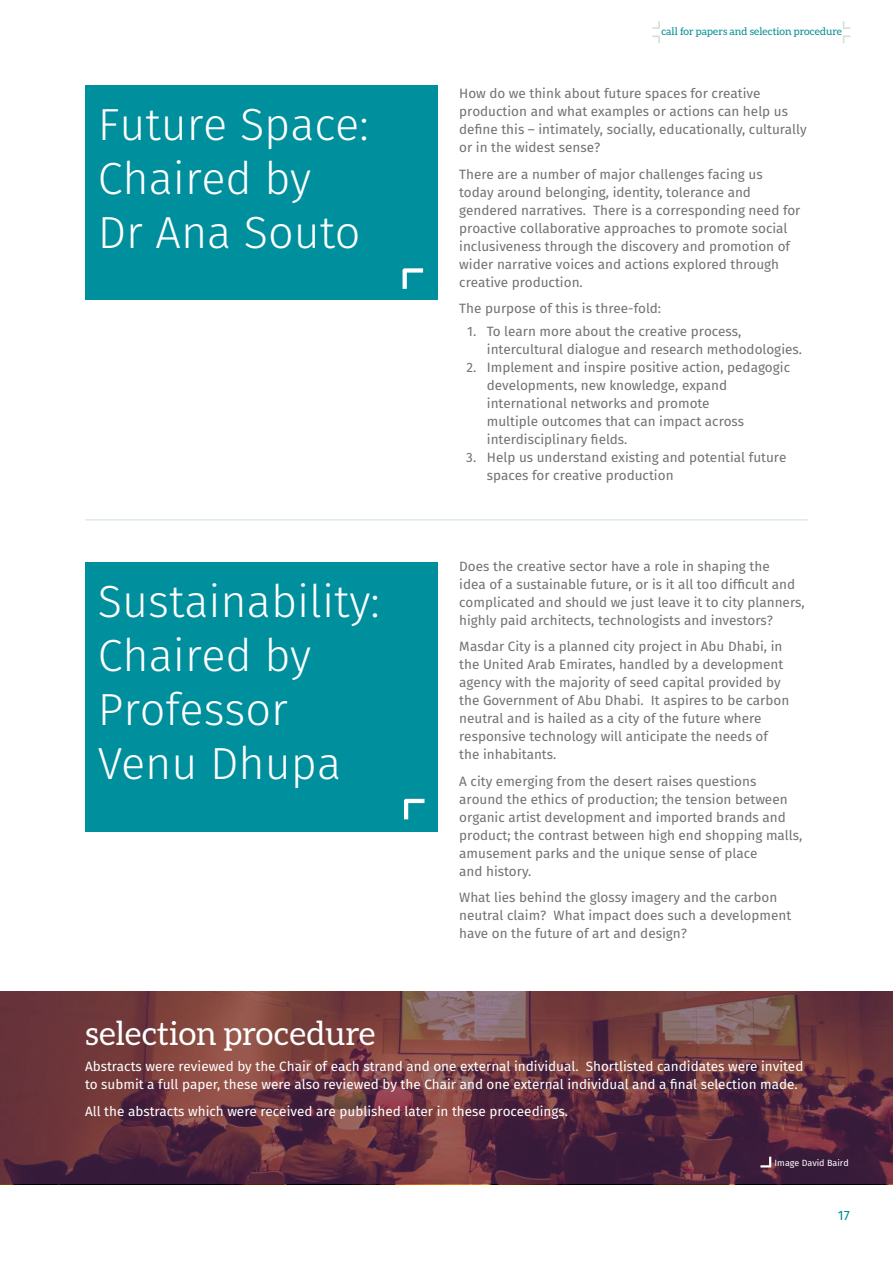
<style>
.page{position:relative;width:893px;height:1263px;background:#fff}
.page>*{position:absolute;margin:0;border:0;box-sizing:border-box;transform-origin:0 0}
.t1{font:300 45px/54px "Fira Sans";color:#fff}
.t2{font:33px "Aleo";color:#fff}
.t3{font:13.5px/18px "Fira Sans";color:#707372}
.t4{font:13.5px/18px "Fira Sans";color:#fff}
.t5{font:13.5px "Fira Sans";color:#008c95}
.t6{font:10.5px "Aleo";color:#008c95}
.t7{font:9px "Fira Sans";color:#fff}
</style>
<div class="page">
<svg style="left:843px;top:21px;width:7px;height:8px"></svg>
<svg style="left:652px;top:36px;width:8px;height:7px"></svg>
<svg style="left:843px;top:36px;width:7px;height:7px"></svg>
<svg style="left:652px;top:21px;width:8px;height:8px"></svg>
<div style="left:85px;top:85px;width:353px;height:215px;background:#008f9d"></div>
<svg style="left:403px;top:268px;width:20px;height:21px"></svg>
<div style="left:85px;top:562px;width:353px;height:270px;background:#008f9d"></div>
<svg style="left:404px;top:799px;width:20px;height:20px"></svg>
<svg style="left:1px;top:991px;width:892px;height:193px;background:#683740"></svg>
<hr style="left:85px;top:519px;width:723px;height:1px;background:#d1e0d7">
<svg style="left:760px;top:1157px;width:11px;height:10px"></svg>
<h1 class="t1" style="left:98px;top:97px;width:272px">Future Space:<br>Chaired by<br>Dr Ana Souto</h1>
<h1 class="t1" style="left:98px;top:574px;width:284px">Sustainability:<br>Chaired by<br>Professor<br>Venu Dhupa</h1>
<p class="t6" style="left:661px;top:25px;width:182px">call for papers and selection procedure</p>
<p class="t3" style="left:459px;top:84px;width:349px">How do we think about future spaces for creative production and what examples or actions can help us define this – intimately, socially, educationally, culturally or in the widest sense?</p>
<p class="t3" style="left:459px;top:165px;width:343px">There are a number of major challenges facing us today around belonging, identity, tolerance and gendered narratives. There is a corresponding need for proactive collaborative approaches to promote social inclusiveness through the discovery and promotion of wider narrative voices and actions explored through creative production.</p>
<p class="t3" style="left:459px;top:299px;width:203px">The purpose of this is three-fold:</p>
<p class="t3" style="left:487px;top:322px;width:317px;text-indent:-20px">1. To learn more about the creative process, intercultural dialogue and research methodologies.</p>
<p class="t3" style="left:487px;top:358px;width:305px;text-indent:-21px">2. Implement and inspire positive action, pedagogic developments, new knowledge, expand international networks and promote<br>multiple outcomes that can impact across interdisciplinary fields.</p>
<p class="t3" style="left:487px;top:447px;width:301px;text-indent:-21px">3. Help us understand existing and potential future spaces for creative production</p>
<p class="t3" style="left:459px;top:557px;width:347px">Does the creative sector have a role in shaping the<br>idea of a sustainable future, or is it all too difficult and complicated and should we just leave it to city planners, highly paid architects, technologists and investors?</p>
<p class="t3" style="left:459px;top:637px;width:332px">Masdar City is a planned city project in Abu Dhabi, in the United Arab Emirates, handled by a development agency with the majority of seed capital provided by the Government of Abu Dhabi. It aspires to be carbon neutral and is hailed as a city of the future where responsive technology will anticipate the needs of the inhabitants.</p>
<p class="t3" style="left:459px;top:772px;width:345px">A city emerging from the desert raises questions around the ethics of production; the tension between organic artist development and imported brands and product; the contrast between high end shopping malls, amusement parks and the unique sense of place<br>and history.</p>
<p class="t3" style="left:459px;top:888px;width:333px">What lies behind the glossy imagery and the carbon neutral claim? What impact does such a development have on the future of art and design?</p>
<h2 class="t2" style="left:85px;top:1014px;width:292px">selection procedure</h2>
<p class="t4" style="left:85px;top:1057px;width:720px">Abstracts were reviewed by the Chair of each strand and one external individual. Shortlisted candidates were invited to submit a full paper, these were also reviewed by the Chair and one external individual and a final selection made.</p>
<p class="t4" style="left:85px;top:1101px;width:484px">All the abstracts which were received are published later in these proceedings.</p>
<p class="t7" style="left:775px;top:1156px;width:76px">Image David Baird</p>
<p class="t5" style="left:838px;top:1205px;width:13px">17</p>
</div>
